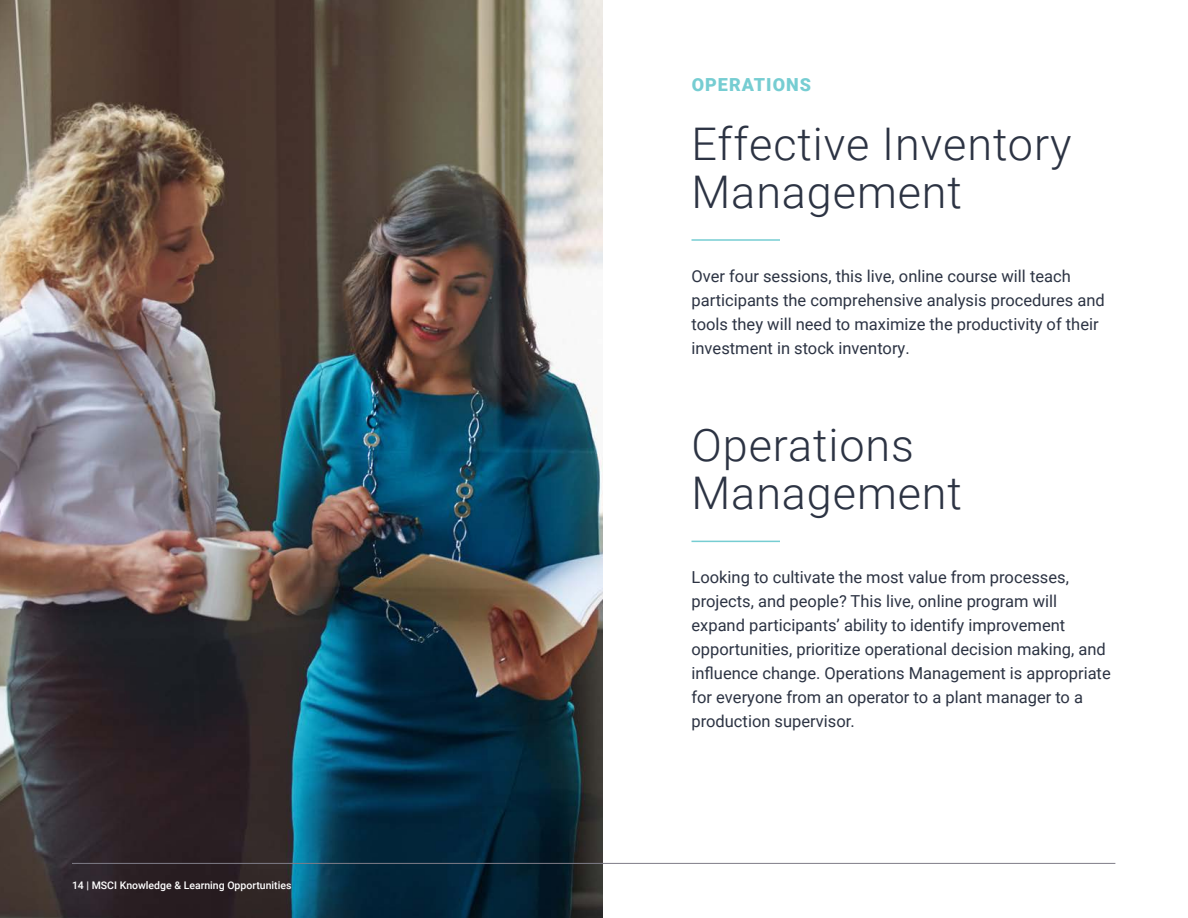
<style>
.page{position:relative;width:1188px;height:918px;background:#fff}
.page>*{position:absolute;margin:0;border:0;box-sizing:border-box;transform-origin:0 0}
.H1_-_NRS{font:300 45px/48px "Roboto";letter-spacing:.02em;color:#2c3343}
.H1_-_NRS-2{font:900 18px "Roboto";letter-spacing:.055em;color:#76cdd2}
.body{font:16.5px/24px "Roboto";color:#2c3343}
.t1{font:500 10.5px "Roboto";color:#fff}
</style>
<div class="page">
<hr style="left:692px;top:239px;width:88px;height:2px;background:#76cdd2">
<hr style="left:692px;top:541px;width:88px;height:1px;background:#76cdd2">
<img style="left:0;top:0;width:603px;height:918px">
<hr style="left:72px;top:863px;width:1043px;height:1px;background:#7f7d88">
<p class="t1" style="left:72px;top:878px;width:221px">14 | MSCI Knowledge &amp; Learning Opportunities</p>
<p class="H1_-_NRS-2" style="left:692px;top:72px;width:121px">OPERATIONS</p>
<p class="H1_-_NRS" style="left:692px;top:118px;width:381px">Effective Inventory<br>Management</p>
<p class="body" style="left:692px;top:263px;width:415px">Over four sessions, this live, online course will teach participants the comprehensive analysis procedures and tools they will need to maximize the productivity of their investment in stock inventory.</p>
<p class="H1_-_NRS" style="left:692px;top:419px;width:272px">Operations<br>Management</p>
<p class="body" style="left:692px;top:565px;width:421px">Looking to cultivate the most value from processes, projects, and people? This live, online program will expand participants’ ability to identify improvement opportunities, prioritize operational decision making, and influence change. Operations Management is appropriate for everyone from an operator to a plant manager to a production supervisor.</p>
</div>
